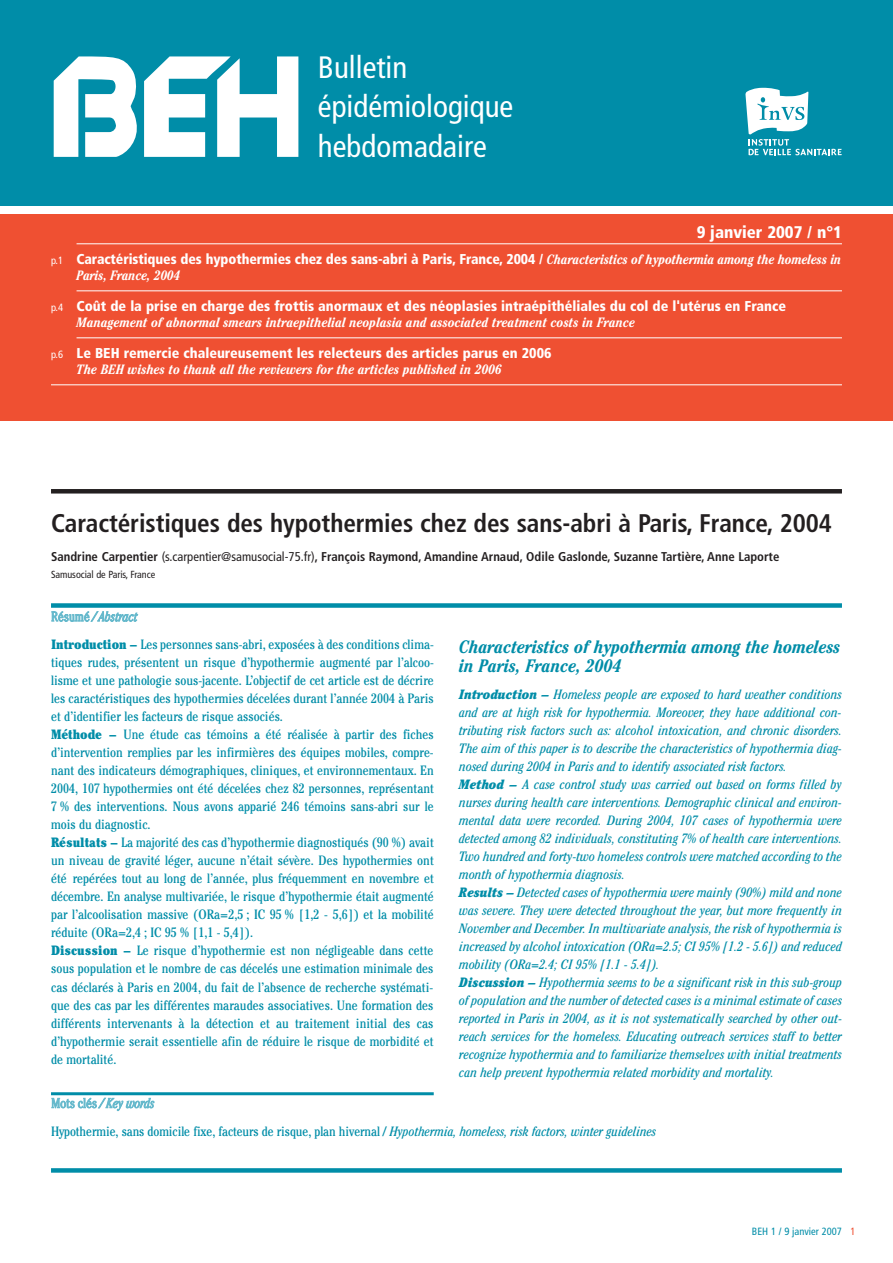
<style>
.page{position:relative;width:893px;height:1263px;background:#fff}
.page>*{position:absolute;margin:0;border:0;box-sizing:border-box;transform-origin:0 0}
.t1{font:condensed 30.9px/39.6px "Frutiger";color:#fff}
.t2{font:700 condensed 25.5px "Frutiger";letter-spacing:-.005em;color:#231f20}
.t3{font:italic 700 condensed 18px/19.5px "Cheltenham";letter-spacing:-.005em;color:#008da8}
.t4{font:900 condensed 16.8px "Frutiger";color:#fff}
.t5{font:900 condensed 14.25px "Frutiger";color:#fff}
.t6{font:condensed 13.5px/18px "Cheltenham";color:#008da8}
.t7{font:italic condensed 13.5px/18px "Cheltenham";color:#008da8}
.t8{font:italic 700 condensed 13.5px "Cheltenham";color:#fff}
.t9{font:italic 300 condensed 13.5px "Cheltenham";letter-spacing:-.005em;color:#66b9cc}
.t10{font:700 condensed 12.75px "Frutiger";color:#231f20}
.t11{font:condensed 10.5px "Frutiger";color:#008da8}
.t12{font:condensed 10.2px "Frutiger";letter-spacing:-.005em;color:#231f20}
.s1{font-weight:400;font-size:10.5px}
.s2{font-family:"Cheltenham";font-weight:700;font-style:italic;font-size:13.5px}
.s3{font-weight:400}
.s4{font-style:normal}
.s5{font-weight:900}
.s6{font-style:italic}
.s7{color:#ef5032}
</style>
<div class="page">
<div style="left:0;top:0;width:893px;height:206px;background:#008da8"></div>
<svg style="left:54px;top:56px;width:244px;height:101px"></svg>
<svg style="left:745px;top:88px;width:97px;height:67px"></svg>
<div style="left:0;top:215px;width:893px;height:206px;background:#ef5032"></div>
<hr style="left:77px;top:243px;width:765px;height:1px;background:#fff">
<hr style="left:77px;top:290px;width:765px;height:1px;background:#fff">
<hr style="left:77px;top:337px;width:765px;height:1px;background:#fff">
<hr style="left:51px;top:384px;width:791px;height:1px;background:#fff">
<hr style="left:51px;top:489px;width:791px;height:4px;background:#231f20">
<div style="left:51px;top:603px;width:791px;height:5px;background:#008da8"></div>
<div style="left:51px;top:1168px;width:791px;height:5px;background:#008da8"></div>
<hr style="left:51px;top:1092px;width:383px;height:3px;background:#008da8">
<h1 class="t1" style="left:318px;top:50px;width:197px">Bulletin épidémiologique hebdomadaire</h1>
<p class="t4" style="left:697px;top:225px;width:147px">9 janvier 2007 / n°1</p>
<p class="t5" style="left:51px;top:253px;width:792px"><span class="s1">p.1</span> Caractéristiques des hypothermies chez des sans-abri à Paris, France, 2004 / <span class="s2">Characteristics of hypothermia among the homeless in</span></p>
<p class="t8" style="left:77px;top:270px;width:105px">Paris, France, 2004</p>
<p class="t5" style="left:51px;top:300px;width:737px"><span class="s1">p.4</span> Coût de la prise en charge des frottis anormaux et des néoplasies intraépithéliales du col de l'utérus en France</p>
<p class="t8" style="left:77px;top:317px;width:560px">Management of abnormal smears intraepithelial neoplasia and associated treatment costs in France</p>
<p class="t5" style="left:51px;top:347px;width:502px"><span class="s1">p.6</span> Le BEH remercie chaleureusement les relecteurs des articles parus en 2006</p>
<p class="t8" style="left:77px;top:364px;width:427px">The BEH wishes to thank all the reviewers for the articles published in 2006</p>
<h2 class="t2" style="left:51px;top:513px;width:782px">Caractéristiques des hypothermies chez des sans-abri à Paris, France, 2004</h2>
<p class="t10" style="left:51px;top:551px;width:730px">Sandrine Carpentier <span class="s3">(s.carpentier@samusocial-75.fr)</span>, François Raymond, Amandine Arnaud, Odile Gaslonde, Suzanne Tartière, Anne Laporte</p>
<p class="t12" style="left:51px;top:570px;width:106px">Samusocial de Paris, France</p>
<p class="t9" style="left:51px;top:612px;width:88px"><span class="s4">Résumé</span> / Abstract</p>
<h3 class="t3" style="left:459px;top:638px;width:383px">Characteristics of hypothermia among the homeless in Paris, France, 2004</h3>
<p class="t7" style="left:459px;top:686px;width:384px"><span class="s5">Introduction –</span> Homeless people are exposed to hard weather conditions and are at high risk for hypothermia. Moreover, they have additional con&shy;tributing risk factors such as: alcohol intoxication, and chronic disorders.<br>The aim of this paper is to describe the characteristics of hypothermia diag&shy;nosed during 2004 in Paris and to identify associated risk factors.<br><span class="s5">Method –</span> A case control study was carried out based on forms filled by nurses during health care interventions. Demographic clinical and environ&shy;mental data were recorded. During 2004, 107 cases of hypothermia were detected among 82 individuals, constituting 7% of health care interventions.<br>Two hundred and forty-two homeless controls were matched according to the month of hypothermia diagnosis.<br><span class="s5">Results –</span> Detected cases of hypothermia were mainly (90%) mild and none was severe. They were detected throughout the year, but more frequently in November and December. In multivariate analysis, the risk of hypothermia is increased by alcohol intoxication (ORa=2.5; CI 95% [1.2 - 5.6]) and reduced mobility (ORa=2.4; CI 95% [1.1 - 5.4]).<br><span class="s5">Discussion –</span> Hypothermia seems to be a significant risk in this sub-group of population and the number of detected cases is a minimal estimate of cases reported in Paris in 2004, as it is not systematically searched by other out&shy;reach services for the homeless. Educating outreach services staff to better recognize hypothermia and to familiarize themselves with initial treatments can help prevent hypothermia related morbidity and mortality.</p>
<p class="t6" style="left:51px;top:637px;width:384px"><span class="s5">Introduction –</span> Les personnes sans-abri, exposées à des conditions clima&shy;tiques rudes, présentent un risque d’hypothermie augmenté par l’alcoo&shy;lisme et une pathologie sous-jacente. L’objectif de cet article est de décrire les caractéristiques des hypothermies décelées durant l’année 2004 à Paris et d’identifier les facteurs de risque associés.<br><span class="s5">Méthode –</span> Une étude cas témoins a été réalisée à partir des fiches d’intervention remplies par les infirmières des équipes mobiles, compre&shy;nant des indicateurs démographiques, cliniques, et environnementaux. En 2004, 107 hypothermies ont été décelées chez 82 personnes, représentant 7 % des interventions. Nous avons apparié 246 témoins sans-abri sur le mois du diagnostic.<br><span class="s5">Résultats –</span> La majorité des cas d’hypothermie diagnostiqués (90 %) avait un niveau de gravité léger, aucune n’était sévère. Des hypothermies ont été repérées tout au long de l’année, plus fréquemment en novembre et décembre. En analyse multivariée, le risque d’hypothermie était augmenté par l’alcoolisation massive (ORa=2,5 ; IC 95 % [1,2 - 5,6]) et la mobilité réduite (ORa=2,4 ; IC 95 % [1,1 - 5,4]).<br><span class="s5">Discussion –</span> Le risque d’hypothermie est non négligeable dans cette sous population et le nombre de cas décelés une estimation minimale des cas déclarés à Paris en 2004, du fait de l’absence de recherche systémati&shy;que des cas par les différentes maraudes associatives. Une formation des différents intervenants à la détection et au traitement initial des cas d’hypothermie serait essentielle afin de réduire le risque de morbidité et de mortalité.</p>
<p class="t9" style="left:51px;top:1098px;width:105px"><span class="s4">Mots clés</span> / Key words</p>
<p class="t6" style="left:51px;top:1124px;width:607px">Hypothermie, sans domicile fixe, facteurs de risque, plan hivernal / <span class="s6">Hypothermia, homeless, risk factors, winter guidelines</span></p>
<p class="t11" style="left:752px;top:1227px;width:105px">BEH 1 / 9 janvier 2007 <span class="s7">1</span></p>
</div>
